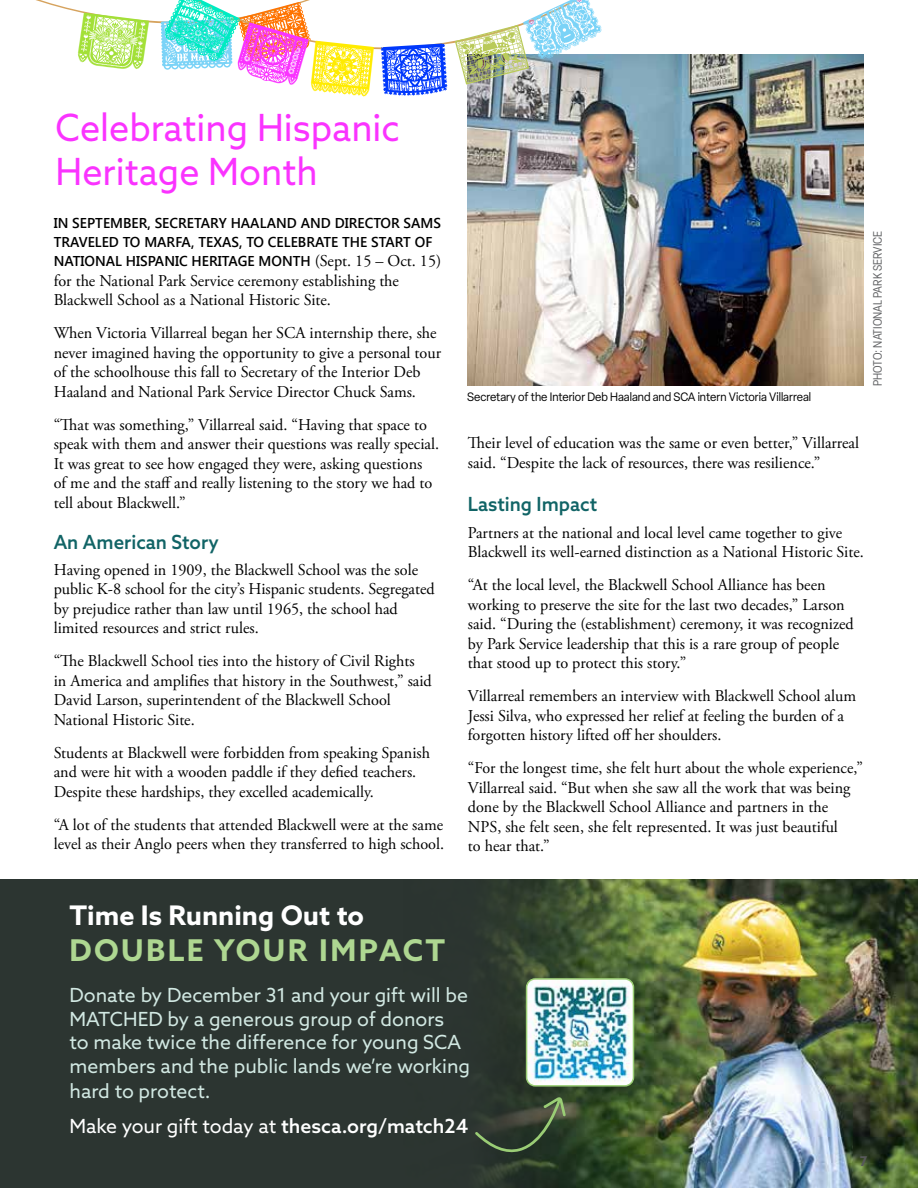
<style>
.page{position:relative;width:918px;height:1188px;background:#fff}
.page>*{position:absolute;margin:0;border:0;box-sizing:border-box;transform-origin:0 0}
.t1{font:37.5px/43.5px "Azo Sans";color:#fa33ff;scale:.96 1}
.t2{font:700 30px "Azo Sans";letter-spacing:.08em;color:#aed791}
.t3{font:700 27px "Azo Sans";color:#fff}
.t4{font:19.5px/23.4px "Azo Sans";color:#d1e8e2}
.t5{font:19.5px/35.7px "Azo Sans";color:#fff}
.t6{font:500 19.5px "Azo Sans";color:#116466;scale:.96 1}
.t7{font:16.5px/19.5px "Adobe Garamond Pro";color:#000}
.t8{font:600 14.25px/19.2px "Segoe UI";color:#000}
.t9{font:700 13.5px "Azo Sans";color:#58595b}
.t10{font:12px "Elza";color:#000;scale:.95 1}
.t11{font:condensed 12px "Elza";color:#636466}
.s1{font-family:"Adobe Garamond Pro";font-weight:400;font-size:16.5px}
.s2{color:#d1e8e2}
.s3{font-weight:500}
</style>
<div class="page">
<div style="left:0;top:879px;width:918px;height:309px;background:#2c3531"></div>
<img style="left:481px;top:879px;width:437px;height:309px">
<img style="left:527px;top:979px;width:106px;height:107px">
<div style="left:526px;top:978px;width:108px;height:109px;border:2px solid #9acd75;border-radius:9px"></div>
<svg style="left:475px;top:1097px;width:91px;height:58px"></svg>
<img style="left:468px;top:54px;width:396px;height:332px">
<img style="left:36px;top:0;width:565px;height:97px">
<h1 class="t1" style="left:56px;top:106px;width:360px">Celebrating Hispanic<br>Heritage Month</h1>
<p class="t8" style="left:54px;top:213px;width:389px">IN SEPTEMBER, SECRETARY HAALAND AND DIRECTOR SAMS<br>TRAVELED TO MARFA, TEXAS, TO CELEBRATE THE START OF<br>NATIONAL HISPANIC HERITAGE MONTH <span class="s1">(Sept. 15 – Oct. 15)</span></p>
<p class="t7" style="left:54px;top:272px;width:347px">for the National Park Service ceremony establishing the<br>Blackwell School as a National Historic Site.</p>
<p class="t7" style="left:54px;top:324px;width:389px">When Victoria Villarreal began her SCA internship there, she never imagined having the opportunity to give a personal tour of the schoolhouse this fall to Secretary of the Interior Deb Haaland and National Park Service Director Chuck Sams.</p>
<p class="t7" style="left:54px;top:416px;width:387px">“That was something,” Villarreal said. “Having that space to speak with them and answer their questions was really special.<br>It was great to see how engaged they were, asking questions<br>of me and the staff and really listening to the story we had to tell about Blackwell.”</p>
<p class="t6" style="left:54px;top:529px;width:173px">An American Story</p>
<p class="t7" style="left:54px;top:560px;width:383px">Having opened in 1909, the Blackwell School was the sole public K-8 school for the city’s Hispanic students. Segregated by prejudice rather than law until 1965, the school had limited resources and strict rules.</p>
<p class="t7" style="left:54px;top:652px;width:380px">“The Blackwell School ties into the history of Civil Rights<br>in America and amplifies that history in the Southwest,” said David Larson, superintendent of the Blackwell School National Historic Site.</p>
<p class="t7" style="left:54px;top:743px;width:378px">Students at Blackwell were forbidden from speaking Spanish and were hit with a wooden paddle if they defied teachers.<br>Despite these hardships, they excelled academically.</p>
<p class="t7" style="left:54px;top:815px;width:392px">“A lot of the students that attended Blackwell were at the same level as their Anglo peers when they transferred to high school.</p>
<p class="t10" style="left:467px;top:389px;width:364px">Secretary of the Interior Deb Haaland and SCA intern Victoria Villarreal</p>
<p class="t11" style="left:870px;top:386px;width:157px;rotate:-90deg">PHOTO: NATIONAL PARK SERVICE</p>
<p class="t7" style="left:468px;top:434px;width:393px">Their level of education was the same or even better,” Villarreal said. “Despite the lack of resources, there was resilience.”</p>
<p class="t6" style="left:468px;top:492px;width:136px">Lasting Impact</p>
<p class="t7" style="left:468px;top:523px;width:397px">Partners at the national and local level came together to give<br>Blackwell its well-earned distinction as a National Historic Site.</p>
<p class="t7" style="left:468px;top:576px;width:387px">“At the local level, the Blackwell School Alliance has been working to preserve the site for the last two decades,” Larson said. “During the (establishment) ceremony, it was recognized by Park Service leadership that this is a rare group of people that stood up to protect this story.”</p>
<p class="t7" style="left:468px;top:687px;width:390px">Villarreal remembers an interview with Blackwell School alum<br>Jessi Silva, who expressed her relief at feeling the burden of a forgotten history lifted off her shoulders.</p>
<p class="t7" style="left:468px;top:759px;width:396px">“For the longest time, she felt hurt about the whole experience,” Villarreal said. “But when she saw all the work that was being done by the Blackwell School Alliance and partners in the NPS, she felt seen, she felt represented. It was just beautiful<br>to hear that.”</p>
<h3 class="t3" style="left:69px;top:897px;width:296px">Time Is Running Out to</h3>
<h2 class="t2" style="left:69px;top:930px;width:377px">DOUBLE YOUR IMPACT</h2>
<p class="t4" style="left:69px;top:983px;width:402px">Donate by December 31 and your gift will be MATCHED by a generous group of donors<br>to make twice the difference for young SCA members and the public lands we’re working</p>
<p class="t5" style="left:69px;top:1073px;width:400px"><span class="s2">hard to protect.<br></span>Make your gift today at <span class="s3">thesca.org/match24</span></p>
<p class="t9" style="left:860px;top:1153px;width:9px">7</p>
</div>
